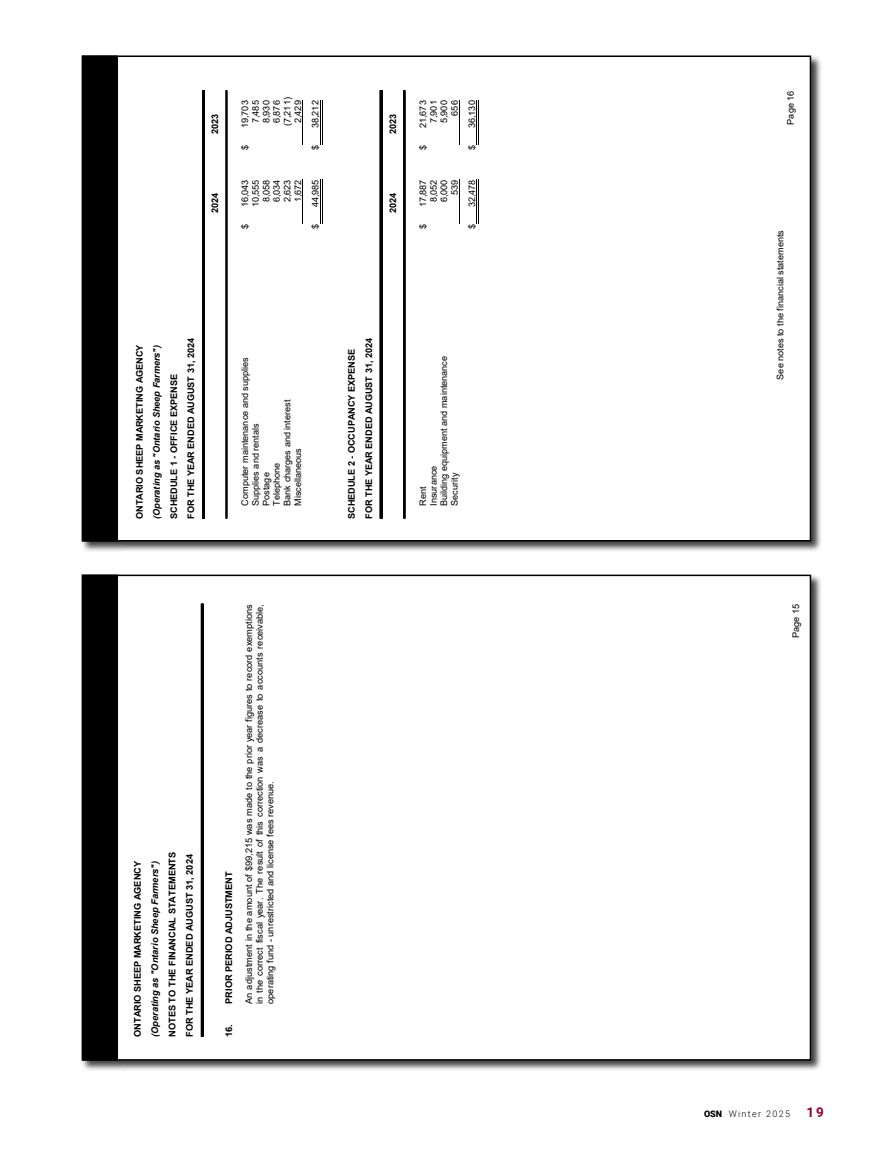
<style>
.page{position:relative;width:878px;height:1161px;background:#fff}
.page>*{position:absolute;margin:0;border:0;box-sizing:border-box;transform-origin:0 0}
.t1{font:9.15px/10.6px "Arial";color:#000;text-align:justify}
.t2{font:700 9.15px/17.1px "Arial";color:#000}
.t3{font:italic 700 9.15px "Arial";color:#000}
.t4{font:300 9px "Roboto";letter-spacing:.15em;color:#000}
.s1{font-weight:900}
.s2{font-weight:700;font-size:13.5px;color:#8d0134}
</style>
<div class="page">
<div style="left:81px;top:574px;width:741px;height:498px;background:#000;opacity:.75"></div>
<div style="left:82px;top:575px;width:728px;height:485px;background:#fff"></div>
<hr style="left:201px;top:604px;width:1px;height:433px;background:#000">
<hr style="left:202px;top:604px;width:1px;height:433px;background:#000">
<hr style="left:203px;top:604px;width:1px;height:433px;background:#000">
<div style="left:82px;top:575px;width:35px;height:485px;background:#000"></div>
<div style="left:82px;top:575px;width:36px;height:486px;border:2px solid #000"></div>
<div style="left:81px;top:55px;width:741px;height:498px;background:#000;opacity:.75"></div>
<div style="left:82px;top:56px;width:728px;height:485px;background:#fff"></div>
<hr style="left:202px;top:90px;width:1px;height:429px;background:#000">
<hr style="left:203px;top:90px;width:1px;height:429px;background:#000">
<hr style="left:204px;top:90px;width:1px;height:429px;background:#000">
<hr style="left:226px;top:90px;width:1px;height:429px;background:#000">
<hr style="left:227px;top:90px;width:1px;height:429px;background:#000">
<hr style="left:302px;top:179px;width:1px;height:45px;background:#000">
<hr style="left:302px;top:100px;width:1px;height:45px;background:#000">
<hr style="left:320px;top:179px;width:1px;height:45px;background:#000">
<hr style="left:321px;top:179px;width:1px;height:45px;background:#000">
<hr style="left:320px;top:100px;width:1px;height:45px;background:#000">
<hr style="left:321px;top:100px;width:1px;height:45px;background:#000">
<hr style="left:380px;top:90px;width:1px;height:429px;background:#000">
<hr style="left:381px;top:90px;width:1px;height:429px;background:#000">
<hr style="left:403px;top:90px;width:1px;height:429px;background:#000">
<hr style="left:404px;top:90px;width:1px;height:429px;background:#000">
<hr style="left:459px;top:179px;width:1px;height:45px;background:#000">
<hr style="left:459px;top:100px;width:1px;height:45px;background:#000">
<hr style="left:476px;top:179px;width:1px;height:45px;background:#000">
<hr style="left:478px;top:179px;width:1px;height:45px;background:#000">
<hr style="left:476px;top:100px;width:1px;height:45px;background:#000">
<hr style="left:478px;top:100px;width:1px;height:45px;background:#000">
<div style="left:82px;top:56px;width:35px;height:485px;background:#000"></div>
<div style="left:82px;top:56px;width:36px;height:486px;border:2px solid #000"></div>
<p class="t2" style="left:207px;top:134px;width:22px;rotate:-90deg">2023</p>
<p class="t2" style="left:207px;top:213px;width:22px;rotate:-90deg">2024</p>
<p class="t1" style="left:282px;top:126px;width:30px;rotate:-90deg">(7,211)</p>
<p class="t1" style="left:250px;top:123px;width:24px;rotate:-90deg">7,485</p>
<p class="t1" style="left:292px;top:123px;width:24px;rotate:-90deg">2,429</p>
<p class="t1" style="left:271px;top:123px;width:24px;rotate:-90deg">6,876</p>
<p class="t1" style="left:261px;top:123px;width:24px;rotate:-90deg">8,930</p>
<p class="t1" style="left:240px;top:128px;width:29px;rotate:-90deg">19,703</p>
<p class="t1" style="left:310px;top:128px;width:29px;rotate:-90deg">38,212</p>
<p class="t1" style="left:240px;top:150px;width:7px;rotate:-90deg">$</p>
<p class="t1" style="left:310px;top:150px;width:7px;rotate:-90deg">$</p>
<p class="t1" style="left:250px;top:207px;width:29px;rotate:-90deg">10,555</p>
<p class="t1" style="left:261px;top:202px;width:24px;rotate:-90deg">8,058</p>
<p class="t1" style="left:282px;top:202px;width:24px;rotate:-90deg">2,623</p>
<p class="t1" style="left:271px;top:202px;width:24px;rotate:-90deg">6,034</p>
<p class="t1" style="left:240px;top:207px;width:29px;rotate:-90deg">16,043</p>
<p class="t1" style="left:292px;top:202px;width:24px;rotate:-90deg">1,672</p>
<p class="t1" style="left:310px;top:207px;width:29px;rotate:-90deg">44,985</p>
<p class="t1" style="left:240px;top:229px;width:7px;rotate:-90deg">$</p>
<p class="t1" style="left:310px;top:229px;width:7px;rotate:-90deg">$</p>
<p class="t2" style="left:384px;top:134px;width:22px;rotate:-90deg">2023</p>
<p class="t2" style="left:384px;top:213px;width:22px;rotate:-90deg">2024</p>
<p class="t1" style="left:438px;top:123px;width:24px;rotate:-90deg">5,900</p>
<p class="t1" style="left:417px;top:128px;width:29px;rotate:-90deg">21,673</p>
<p class="t1" style="left:449px;top:116px;width:17px;rotate:-90deg">656</p>
<p class="t1" style="left:428px;top:123px;width:24px;rotate:-90deg">7,901</p>
<p class="t1" style="left:466px;top:128px;width:29px;rotate:-90deg">36,130</p>
<p class="t1" style="left:417px;top:150px;width:7px;rotate:-90deg">$</p>
<p class="t1" style="left:466px;top:150px;width:7px;rotate:-90deg">$</p>
<p class="t1" style="left:449px;top:195px;width:17px;rotate:-90deg">539</p>
<p class="t1" style="left:438px;top:202px;width:24px;rotate:-90deg">6,000</p>
<p class="t1" style="left:417px;top:207px;width:29px;rotate:-90deg">17,887</p>
<p class="t1" style="left:428px;top:202px;width:24px;rotate:-90deg">8,052</p>
<p class="t1" style="left:466px;top:207px;width:29px;rotate:-90deg">32,478</p>
<p class="t1" style="left:417px;top:229px;width:7px;rotate:-90deg">$</p>
<p class="t1" style="left:466px;top:229px;width:7px;rotate:-90deg">$</p>
<p class="t2" style="left:131px;top:519px;width:176px;rotate:-90deg">ONTARIO SHEEP MARKETING AGENCY</p>
<p class="t3" style="left:150px;top:519px;width:176px;rotate:-90deg">(Operating as "Ontario Sheep Farmers")</p>
<p class="t2" style="left:165px;top:519px;width:182px;rotate:-90deg">SCHEDULE 1 - OFFICE EXPENSE<br>FOR THE YEAR ENDED AUGUST 31, 2024</p>
<p class="t1" style="left:240px;top:506px;width:150px;rotate:-90deg">Computer maintenance and supplies</p>
<p class="t1" style="left:282px;top:506px;width:107px;rotate:-90deg">Bank charges and interest</p>
<p class="t1" style="left:250px;top:506px;width:84px;rotate:-90deg">Supplies and rentals</p>
<p class="t1" style="left:292px;top:506px;width:59px;rotate:-90deg">Miscellaneous</p>
<p class="t1" style="left:271px;top:506px;width:45px;rotate:-90deg">Telephone</p>
<p class="t1" style="left:261px;top:506px;width:35px;rotate:-90deg">Postage</p>
<p class="t2" style="left:343px;top:519px;width:182px;rotate:-90deg">SCHEDULE 2 - OCCUPANCY EXPENSE<br>FOR THE YEAR ENDED AUGUST 31, 2024</p>
<p class="t1" style="left:438px;top:506px;width:151px;rotate:-90deg">Building equipment and maintenance</p>
<p class="t1" style="left:428px;top:506px;width:42px;rotate:-90deg">Insurance</p>
<p class="t1" style="left:449px;top:506px;width:34px;rotate:-90deg">Security</p>
<p class="t1" style="left:417px;top:506px;width:21px;rotate:-90deg">Rent</p>
<p class="t1" style="left:785px;top:125px;width:35px;rotate:-90deg">Page 16</p>
<p class="t1" style="left:774px;top:380px;width:151px;rotate:-90deg">See notes to the financial statements</p>
<p class="t2" style="left:129px;top:1037px;width:178px;rotate:-90deg">ONTARIO SHEEP MARKETING AGENCY</p>
<p class="t3" style="left:149px;top:1037px;width:178px;rotate:-90deg">(Operating as "Ontario Sheep Farmers")</p>
<p class="t2" style="left:164px;top:1037px;width:187px;rotate:-90deg">NOTES TO THE FINANCIAL STATEMENTS<br>FOR THE YEAR ENDED AUGUST 31, 2024</p>
<p class="t2" style="left:220px;top:1037px;width:167px;rotate:-90deg">16. PRIOR PERIOD ADJUSTMENT</p>
<p class="t1" style="left:243px;top:1004px;width:401px;rotate:-90deg">An adjustment in the amount of $99,215 was made to the prior year figures to record exemptions in the correct fiscal year. The result of this correction was a decrease to accounts receivable, operating fund - unrestricted and license fees revenue.</p>
<p class="t1" style="left:790px;top:638px;width:36px;rotate:-90deg">Page 15</p>
<p class="t4" style="left:704px;top:1107px;width:121px"><span class="s1">OSN</span> Winter 2025 <span class="s2">19</span></p>
</div>
